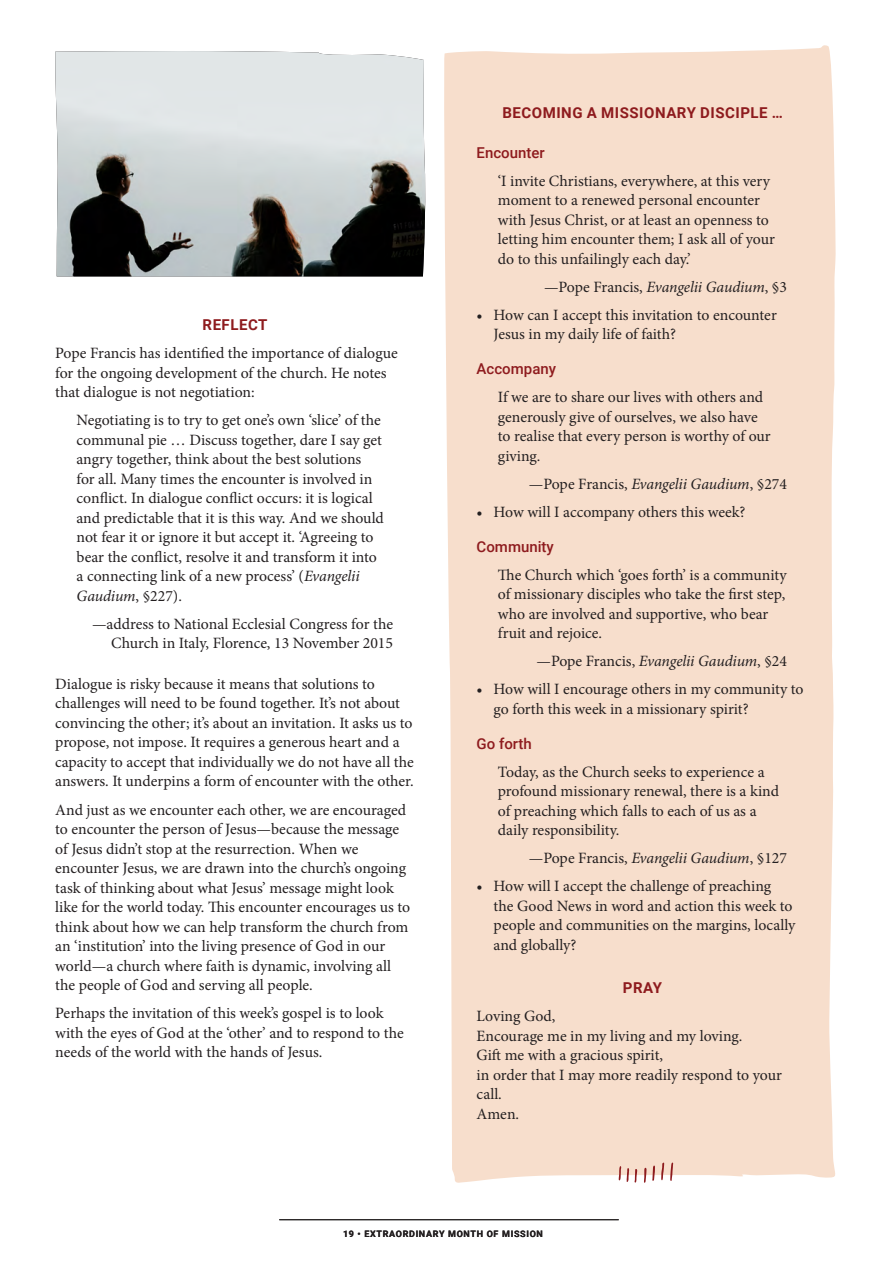
<style>
.page{position:relative;width:893px;height:1263px;background:#fff}
.page>*{position:absolute;margin:0;border:0;box-sizing:border-box;transform-origin:0 0}
.body_text{font:15.75px/19.5px "Minion Pro";letter-spacing:-.005em;color:#231f20}
.body_text_-_in_line{font:15.75px/19.5px "Minion Pro";color:#231f20}
.body_text_-_subheadi{font:700 15px "Roboto";letter-spacing:.035em;color:#8e1b1e}
.body_text_-_subheadi-2{font:500 15px "Roboto";color:#8e1b1e}
.t1{font:700 9px "Roboto";letter-spacing:.075em;color:#231f20}
.s1{font-style:italic}
</style>
<div class="page">
<div style="left:444px;top:45px;width:392px;height:1138px;background:#f7decc"></div>
<svg style="left:619px;top:1162px;width:54px;height:21px"></svg>
<hr style="left:279px;top:1219px;width:340px;height:1px;background:#231f20">
<img style="left:55px;top:51px;width:371px;height:225px">
<p class="body_text_-_subheadi" style="left:203px;top:314px;width:66px">REFLECT</p>
<p class="body_text" style="left:55px;top:343px;width:344px">Pope Francis has identified the importance of dialogue for the ongoing development of the church. He notes that dialogue is not negotiation:</p>
<p class="body_text_-_in_line" style="left:77px;top:410px;width:309px">Negotiating is to try to get one’s own ‘slice’ of the communal pie … Discuss together, dare I say get angry together, think about the best solutions<br>for all. Many times the encounter is involved in conflict. In dialogue conflict occurs: it is logical and predictable that it is this way. And we should not fear it or ignore it but accept it. ‘Agreeing to bear the conflict, resolve it and transform it into a connecting link of a new process’ (<span class="s1">Evangelii Gaudium</span>, §227).</p>
<p class="body_text_-_in_line" style="left:92px;top:614px;width:302px;text-align:right">—address to National Ecclesial Congress for the<br>Church in Italy, Florence, 13 November 2015</p>
<p class="body_text" style="left:55px;top:674px;width:360px">Dialogue is risky because it means that solutions to challenges will need to be found together. It’s not about convincing the other; it’s about an invitation. It asks us to propose, not impose. It requires a generous heart and a capacity to accept that individually we do not have all the answers. It underpins a form of encounter with the other.</p>
<p class="body_text" style="left:55px;top:800px;width:356px">And just as we encounter each other, we are encouraged to encounter the person of Jesus—because the message of Jesus didn’t stop at the resurrection. When we encounter Jesus, we are drawn into the church’s ongoing task of thinking about what Jesus’ message might look like for the world today. This encounter encourages us to think about how we can help transform the church from an ‘institution’ into the living presence of God in our world—a church where faith is dynamic, involving all the people of God and serving all people.</p>
<p class="body_text" style="left:55px;top:1003px;width:350px">Perhaps the invitation of this week’s gospel is to look with the eyes of God at the ‘other’ and to respond to the needs of the world with the hands of Jesus.</p>
<p class="body_text_-_subheadi" style="left:502px;top:102px;width:282px">BECOMING A MISSIONARY DISCIPLE …</p>
<p class="body_text_-_subheadi-2" style="left:477px;top:142px;width:70px">Encounter</p>
<p class="body_text" style="left:498px;top:171px;width:279px">‘I invite Christians, everywhere, at this very moment to a renewed personal encounter with Jesus Christ, or at least an openness to letting him encounter them; I ask all of your do to this unfailingly each day.’</p>
<p class="body_text" style="left:544px;top:277px;width:245px">—Pope Francis, <span class="s1">Evangelii Gaudium</span>, §3</p>
<p class="body_text" style="left:494px;top:305px;width:285px;text-indent:-17px">• How can I accept this invitation to encounter<br>Jesus in my daily life of faith?</p>
<p class="body_text_-_subheadi-2" style="left:477px;top:358px;width:81px">Accompany</p>
<p class="body_text" style="left:498px;top:387px;width:274px">If we are to share our lives with others and generously give of ourselves, we also have to realise that every person is worthy of our giving.</p>
<p class="body_text" style="left:529px;top:474px;width:260px">—Pope Francis, <span class="s1">Evangelii Gaudium</span>, §274</p>
<p class="body_text" style="left:477px;top:502px;width:270px">• How will I accompany others this week?</p>
<p class="body_text_-_subheadi-2" style="left:477px;top:536px;width:79px">Community</p>
<p class="body_text" style="left:498px;top:565px;width:290px">The Church which ‘goes forth’ is a community of missionary disciples who take the first step, who are involved and supportive, who bear fruit and rejoice.</p>
<p class="body_text" style="left:536px;top:651px;width:252px">—Pope Francis, <span class="s1">Evangelii Gaudium</span>, §24</p>
<p class="body_text" style="left:494px;top:679px;width:311px;text-indent:-17px">• How will I encourage others in my community to go forth this week in a missionary spirit?</p>
<p class="body_text_-_subheadi-2" style="left:477px;top:733px;width:57px">Go forth</p>
<p class="body_text" style="left:498px;top:762px;width:283px">Today, as the Church seeks to experience a profound missionary renewal, there is a kind of preaching which falls to each of us as a daily responsibility.</p>
<p class="body_text" style="left:529px;top:848px;width:260px">—Pope Francis, <span class="s1">Evangelii Gaudium</span>, §127</p>
<p class="body_text" style="left:494px;top:876px;width:303px;text-indent:-17px">• How will I accept the challenge of preaching<br>the Good News in word and action this week to people and communities on the margins, locally and globally?</p>
<p class="body_text_-_subheadi" style="left:623px;top:977px;width:41px">PRAY</p>
<p class="body_text" style="left:477px;top:1006px;width:307px">Loving God,<br>Encourage me in my living and my loving.<br>Gift me with a gracious spirit,<br>in order that I may more readily respond to your call.<br>Amen.</p>
<p class="t1" style="left:343px;top:1228px;width:201px">19 • EXTRAORDINARY MONTH OF MISSION</p>
</div>
